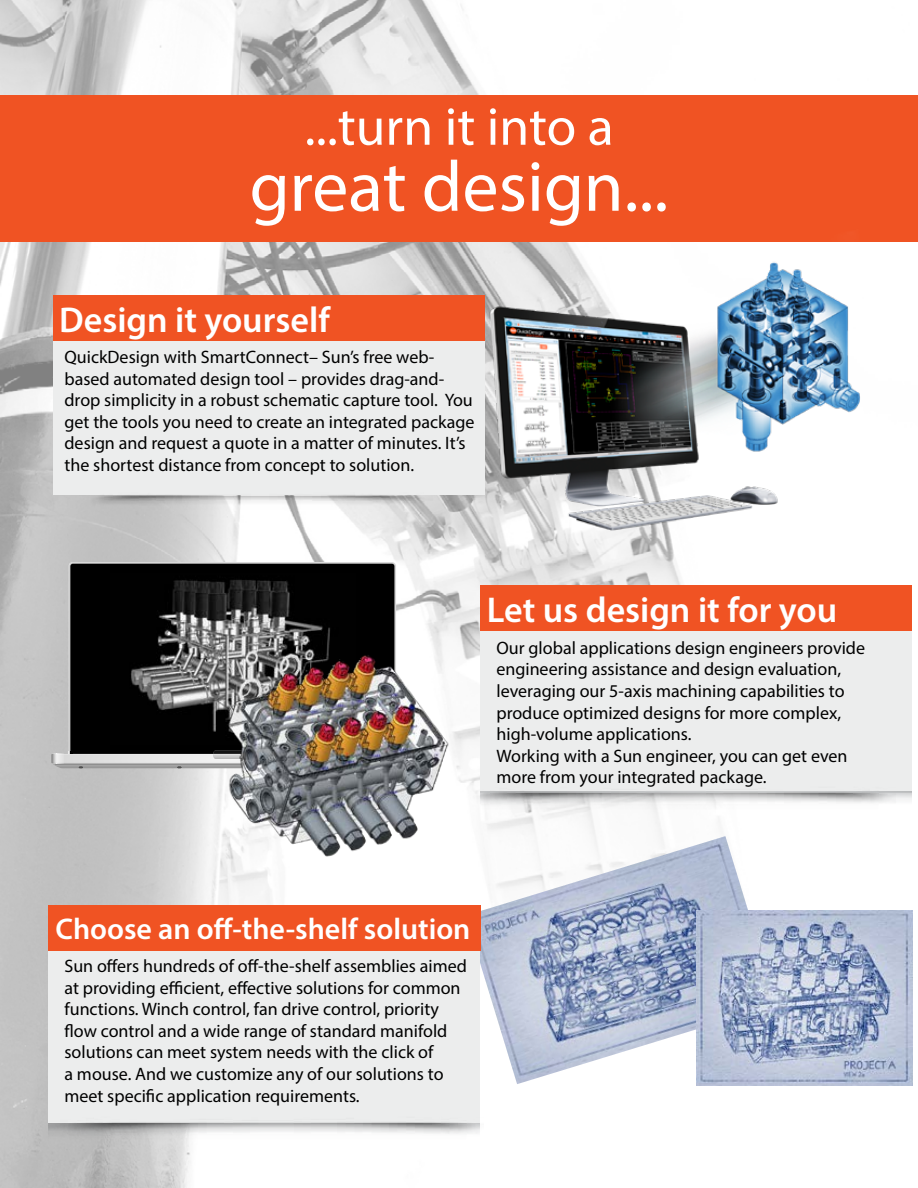
<style>
.page{position:relative;width:918px;height:1188px;background:#fff}
.page>*{position:absolute;margin:0;border:0;box-sizing:border-box;transform-origin:0 0}
.t1{font:72px "Myriad Pro";color:#fff}
.t2{font:54px "Myriad Pro";color:#fff}
.t3{font:600 36px "Myriad Pro";color:#fff}
.t4{font:600 30px "Myriad Pro";color:#fff}
.t5{font:18px/21.6px "Myriad Pro";color:#000}
</style>
<div class="page">
<img style="left:0;top:0;width:913px;height:1188px">
<div style="left:0;top:95px;width:918px;height:147px;background:#f05323"></div>
<img style="left:465px;top:242px;width:448px;height:302px">
<img style="left:466px;top:836px;width:311px;height:248px">
<img style="left:696px;top:910px;width:216px;height:176px">
<div style="left:70px;top:564px;width:324px;height:190px;background:#000;border-radius:3px"></div>
<svg style="left:51px;top:750px;width:157px;height:18px"></svg>
<img style="left:131px;top:580px;width:199px;height:130px">
<img style="left:208px;top:649px;width:276px;height:221px">
<div style="left:53px;top:337px;width:431px;height:158px;background:#eceded"></div>
<div style="left:481px;top:626px;width:431px;height:167px;background:#eceded"></div>
<div style="left:48px;top:947px;width:432px;height:176px;background:#eceded"></div>
<div style="left:53px;top:296px;width:432px;height:45px;background:#f05323"></div>
<img style="left:62px;top:495px;width:396px;height:23px">
<img style="left:439px;top:779px;width:474px;height:42px">
<svg style="left:480px;top:792px;width:432px;height:15px"></svg>
<img style="left:25px;top:1108px;width:496px;height:43px">
<div style="left:480px;top:586px;width:432px;height:45px;background:#f05323"></div>
<div style="left:49px;top:905px;width:432px;height:45px;background:#f05323"></div>
<h2 class="t2" style="left:304px;top:93px;width:311px">...turn it into a</h2>
<h1 class="t1" style="left:250px;top:142px;width:420px">great design...</h1>
<h3 class="t3" style="left:59px;top:297px;width:272px">Design it yourself</h3>
<p class="t5" style="left:64px;top:346px;width:412px">QuickDesign with SmartConnect– Sun’s free web&shy;based automated design tool – provides drag-and&shy;drop simplicity in a robust schematic capture tool. You get the tools you need to create an integrated package design and request a quote in a matter of minutes. It’s the shortest distance from concept to solution.</p>
<h3 class="t3" style="left:487px;top:587px;width:352px">Let us design it for you</h3>
<p class="t5" style="left:496px;top:637px;width:370px">Our global applications design engineers provide engineering assistance and design evaluation, leveraging our 5-axis machining capabilities to produce optimized designs for more complex, high-volume applications.<br>Working with a Sun engineer, you can get even more from your integrated package.</p>
<h3 class="t4" style="left:56px;top:910px;width:416px">Choose an off-the-shelf solution</h3>
<p class="t5" style="left:64px;top:955px;width:404px">Sun offers hundreds of off-the-shelf assemblies aimed at providing efficient, effective solutions for common functions. Winch control, fan drive control, priority flow control and a wide range of standard manifold solutions can meet system needs with the click of<br>a mouse. And we customize any of our solutions to meet specific application requirements.</p>
</div>
